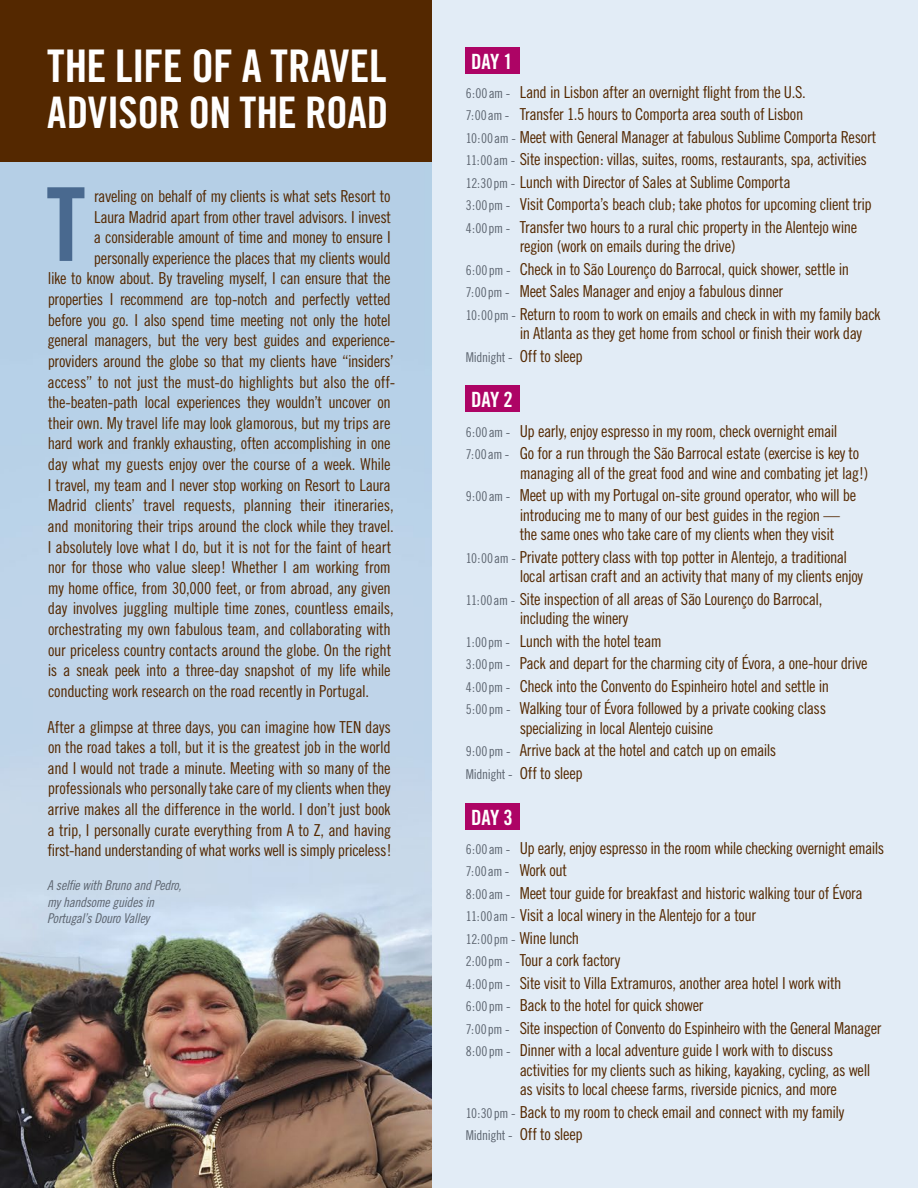
<style>
.page{position:relative;width:918px;height:1188px;background:#fff}
.page>*{position:absolute;margin:0;border:0;box-sizing:border-box;transform-origin:0 0}
.t1{font:102px "Trade Gothic Bold Cond Twenty";color:#49698f}
.t2{font:45px "Trade Gothic Bold Cond Twenty";letter-spacing:-.01em;color:#fff}
.t3{font:43.5px "Trade Gothic Bold Cond Twenty";letter-spacing:-.01em;color:#fff}
.t4{font:21px "Trade Gothic Bold Cond Twenty";letter-spacing:-.02em;color:#fff}
.t5{font:16.5px/22.5px "Trade Gothic Cond Eighteen";letter-spacing:-.025em;color:#542800}
.t6{font:13.5px/16.5px "Trade Gothic Cond Eighteen Obl";letter-spacing:-.02em;color:#5d6570}
.t7{font:13.5px "Trade Gothic Cond Eighteen";color:#5d6570}
.s1{font-size:13.5px;color:#5d6570}
.s2{font-size:16.5px;color:#542800}
</style>
<div class="page">
<div style="left:432px;top:0;width:486px;height:1188px;background:#e2ecf6"></div>
<img style="left:0;top:162px;width:432px;height:1026px">
<div style="left:0;top:0;width:432px;height:162px;background:#542800"></div>
<div style="left:466px;top:385px;width:54px;height:27px;background:#ad0465"></div>
<div style="left:466px;top:47px;width:54px;height:27px;background:#ad0465"></div>
<div style="left:466px;top:803px;width:54px;height:27px;background:#ad0465"></div>
<h2 class="t2" style="left:47px;top:38px;width:341px">THE LIFE OF A TRAVEL</h2>
<h3 class="t3" style="left:47px;top:86px;width:343px">ADVISOR ON THE ROAD</h3>
<h1 class="t1" style="left:46px;top:163px;width:41px">T</h1>
<p class="t5" style="left:94px;top:185px;width:298px">raveling on behalf of my clients is what sets Resort to</p>
<p class="t5" style="left:94px;top:205px;width:299px">Laura Madrid apart from other travel advisors. I invest</p>
<p class="t5" style="left:94px;top:226px;width:299px">a considerable amount of time and money to ensure I</p>
<p class="t5" style="left:94px;top:247px;width:298px">personally experience the places that my clients would</p>
<p class="t5" style="left:48px;top:267px;width:344px">like to know about. By traveling myself, I can ensure that the</p>
<p class="t5" style="left:48px;top:288px;width:345px">properties I recommend are top-notch and perfectly vetted</p>
<p class="t5" style="left:48px;top:308px;width:344px">before you go. I also spend time meeting not only the hotel</p>
<p class="t5" style="left:48px;top:329px;width:349px">general managers, but the very best guides and experience-</p>
<p class="t5" style="left:48px;top:350px;width:347px">providers around the globe so that my clients have “insiders’</p>
<p class="t5" style="left:48px;top:370px;width:349px">access” to not just the must-do highlights but also the off-</p>
<p class="t5" style="left:48px;top:391px;width:344px">the-beaten-path local experiences they wouldn’t uncover on</p>
<p class="t5" style="left:48px;top:412px;width:344px">their own. My travel life may look glamorous, but my trips are</p>
<p class="t5" style="left:48px;top:432px;width:344px">hard work and frankly exhausting, often accomplishing in one</p>
<p class="t5" style="left:48px;top:453px;width:344px">day what my guests enjoy over the course of a week. While</p>
<p class="t5" style="left:48px;top:473px;width:345px">I travel, my team and I never stop working on Resort to Laura</p>
<p class="t5" style="left:48px;top:494px;width:347px">Madrid clients’ travel requests, planning their itineraries,</p>
<p class="t5" style="left:48px;top:515px;width:348px">and monitoring their trips around the clock while they travel.</p>
<p class="t5" style="left:48px;top:535px;width:345px">I absolutely love what I do, but it is not for the faint of heart</p>
<p class="t5" style="left:48px;top:556px;width:345px">nor for those who value sleep! Whether I am working from</p>
<p class="t5" style="left:48px;top:577px;width:345px">my home office, from 30,000 feet, or from abroad, any given</p>
<p class="t5" style="left:48px;top:597px;width:347px">day involves juggling multiple time zones, countless emails,</p>
<p class="t5" style="left:48px;top:618px;width:344px">orchestrating my own fabulous team, and collaborating with</p>
<p class="t5" style="left:48px;top:638px;width:345px">our priceless country contacts around the globe. On the right</p>
<p class="t5" style="left:48px;top:659px;width:344px">is a sneak peek into a three-day snapshot of my life while</p>
<p class="t5" style="left:48px;top:680px;width:322px">conducting work research on the road recently in Portugal.</p>
<p class="t5" style="left:48px;top:716px;width:346px;line-height:20.7px;text-align:justify">After a glimpse at three days, you can imagine how TEN days on the road takes a toll, but it is the greatest job in the world and I would not trade a minute. Meeting with so many of the professionals who personally take care of my clients when they arrive makes all the difference in the world. I don’t just book a trip, I personally curate everything from A to Z, and having first-hand understanding of what works well is simply priceless!</p>
<p class="t6" style="left:47px;top:877px;width:136px">A selfie with Bruno and Pedro, my handsome guides in<br>Portugal’s Douro Valley</p>
<p class="t4" style="left:471px;top:48px;width:43px">DAY 1</p>
<p class="t5" style="left:466px;top:81px;width:412px"><span class="s1">6:00am -</span> Land in Lisbon after an overnight flight from the U.S.<br><span class="s1">7:00am -</span> Transfer 1.5 hours to Comporta area south of Lisbon<br><span class="s1">10:00am -</span> Meet with General Manager at fabulous Sublime Comporta Resort <span class="s1">11:00am -</span> Site inspection: villas, suites, rooms, restaurants, spa, activities <span class="s1">12:30pm -</span> Lunch with Director of Sales at Sublime Comporta<br><span class="s1">3:00pm -</span> Visit Comporta’s beach club; take photos for upcoming client trip <span class="s1">4:00pm -</span> Transfer two hours to a rural chic property in the Alentejo wine</p>
<p class="t5" style="left:466px;top:235px;width:416px;text-indent:54px">region (work on emails during the drive)<br><span class="s1">6:00pm -</span> Check in to São Lourenço do Barrocal, quick shower, settle in <span class="s1">7:00pm -</span> Meet Sales Manager and enjoy a fabulous dinner<br><span class="s1">10:00pm -</span> Return to room to work on emails and check in with my family back</p>
<p class="t5" style="left:466px;top:322px;width:398px;text-indent:54px">in Atlanta as they get home from school or finish their work day<br><span class="s1">Midnight -</span> Off to sleep</p>
<p class="t4" style="left:471px;top:387px;width:43px">DAY 2</p>
<p class="t5" style="left:466px;top:420px;width:395px"><span class="s1">6:00am -</span> Up early, enjoy espresso in my room, check overnight email<br><span class="s1">7:00am -</span> Go for a run through the São Barrocal estate (exercise is key to</p>
<p class="t5" style="left:466px;top:462px;width:404px;text-indent:54px">managing all of the great food and wine and combating jet lag!)<br><span class="s1">9:00am -</span> Meet up with my Portugal on-site ground operator, who will be</p>
<p class="t5" style="left:520px;top:505px;width:322px;line-height:19.5px">introducing me to many of our best guides in the region — the same ones who take care of my clients when they visit</p>
<p class="t5" style="left:520px;top:547px;width:345px;line-height:19.5px;text-indent:-54px"><span class="s1">10:00am -</span> Private pottery class with top potter in Alentejo, a traditional local artisan craft and an activity that many of my clients enjoy</p>
<p class="t5" style="left:520px;top:589px;width:304px;line-height:19.5px;text-indent:-54px"><span class="s1">11:00am -</span> Site inspection of all areas of São Lourenço do Barrocal, including the winery</p>
<p class="t5" style="left:466px;top:630px;width:403px"><span class="s1">1:00pm -</span> Lunch with the hotel team<br><span class="s1">3:00pm -</span> Pack and depart for the charming city of Évora, a one-hour drive <span class="s1">4:00pm -</span> Check into the Convento do Espinheiro hotel and settle in <span class="s1">5:00pm -</span> Walking tour of Évora followed by a private cooking class</p>
<p class="t5" style="left:466px;top:717px;width:312px;text-indent:54px">specializing in local Alentejo cuisine<br><span class="s1">9:00pm -</span> Arrive back at the hotel and catch up on emails<br><span class="s1">Midnight -</span> Off to sleep</p>
<p class="t4" style="left:471px;top:805px;width:43px">DAY 3</p>
<p class="t5" style="left:466px;top:837px;width:420px"><span class="s1">6:00am -</span> Up early, enjoy espresso in the room while checking overnight emails</p>
<p class="t7" style="left:466px;top:864px;width:103px">7:00am - <span class="s2">Work out</span></p>
<p class="t5" style="left:466px;top:882px;width:417px"><span class="s1">8:00am -</span> Meet tour guide for breakfast and historic walking tour of Évora <span class="s1">11:00am -</span> Visit a local winery in the Alentejo for a tour<br><span class="s1">12:00pm -</span> Wine lunch<br><span class="s1">2:00pm -</span> Tour a cork factory<br><span class="s1">4:00pm -</span> Site visit to Villa Extramuros, another area hotel I work with <span class="s1">6:00pm -</span> Back to the hotel for quick shower<br><span class="s1">7:00pm -</span> Site inspection of Convento do Espinheiro with the General Manager <span class="s1">8:00pm -</span> Dinner with a local adventure guide I work with to discuss</p>
<p class="t5" style="left:520px;top:1060px;width:352px;line-height:19.5px">activities for my clients such as hiking, kayaking, cycling, as well as visits to local cheese farms, riverside picnics, and more</p>
<p class="t5" style="left:466px;top:1101px;width:380px"><span class="s1">10:30pm -</span> Back to my room to check email and connect with my family<br><span class="s1">Midnight -</span> Off to sleep</p>
</div>
